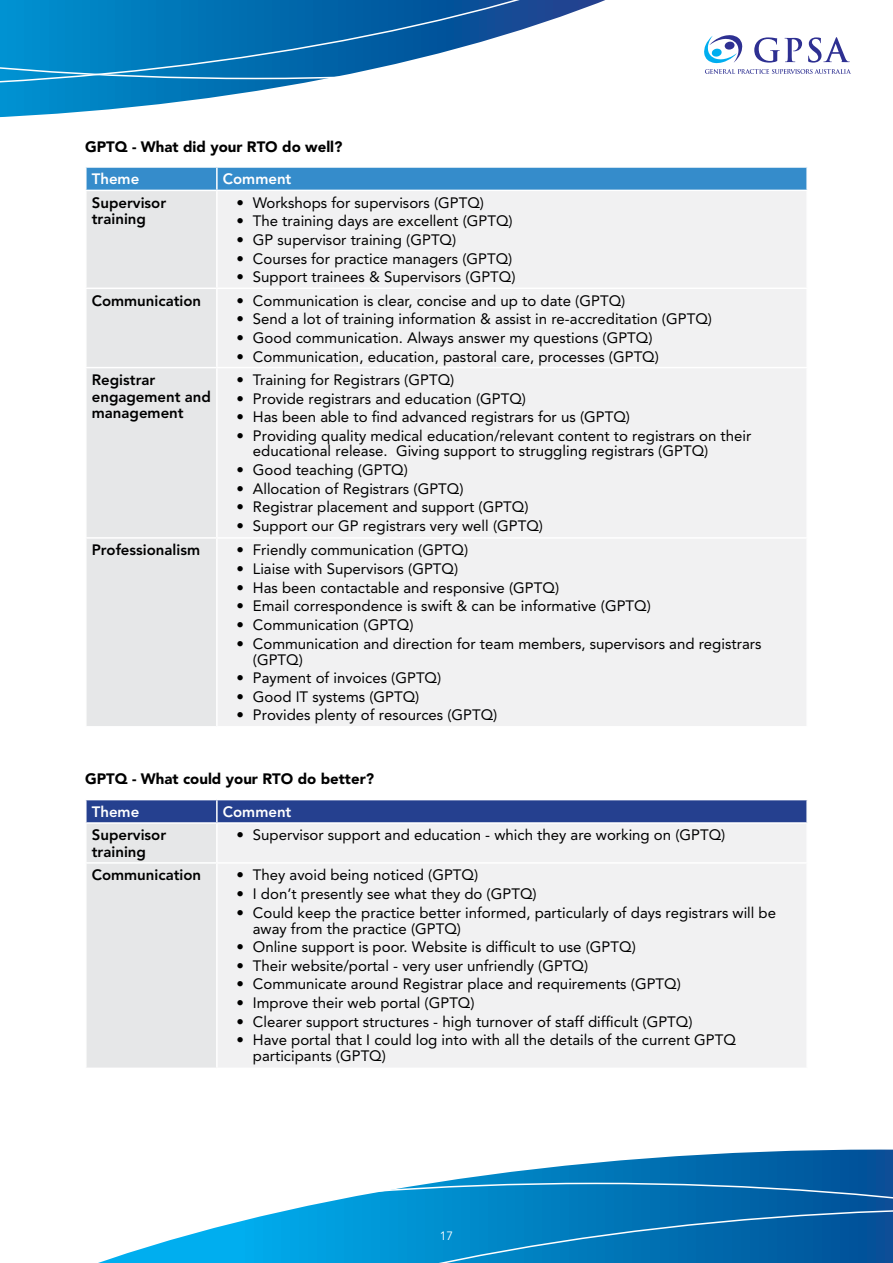
<style>
.page{position:relative;width:893px;height:1263px;background:#fff}
.page>*{position:absolute;margin:0;border:0;box-sizing:border-box;transform-origin:0 0}
.t1{font:15px/16px "Avenir";color:#000}
.t2{font:800 15px/16.5px "Avenir";color:#000}
.t3{font:900 15px "Avenir LT Std";color:#000}
.t4{font:800 15px "Avenir";color:#fff}
.t5{font:12px "Avenir";color:#fff}
</style>
<div class="page">
<svg style="left:433px;top:1149px;width:460px;height:34px"></svg>
<svg style="left:298px;top:1183px;width:595px;height:25px;background:#288ac2"></svg>
<svg style="left:98px;top:1208px;width:795px;height:55px;background:#2291ca"></svg>
<svg style="left:0;top:88px;width:273px;height:30px"></svg>
<svg style="left:0;top:0;width:803px;height:88px"></svg>
<svg style="left:704px;top:35px;width:38px;height:28px"></svg>
<svg style="left:705px;top:69px;width:146px;height:5px"></svg>
<svg style="left:754px;top:37px;width:48px;height:26px"></svg>
<svg style="left:808px;top:37px;width:42px;height:26px"></svg>
<div style="left:87px;top:168px;width:719px;height:22px;background:#358ccb"></div>
<div style="left:87px;top:191px;width:129px;height:535px;background:#e6e7e8"></div>
<div style="left:218px;top:191px;width:588px;height:535px;background:#f1f1f2"></div>
<hr style="left:216px;top:168px;width:2px;height:22px;background:#fff">
<hr style="left:85px;top:288px;width:132px;height:1px;background:#fff">
<hr style="left:217px;top:288px;width:591px;height:1px;background:#fff">
<hr style="left:85px;top:367px;width:132px;height:1px;background:#fff">
<hr style="left:217px;top:367px;width:591px;height:1px;background:#fff">
<hr style="left:85px;top:537px;width:132px;height:2px;background:#fff">
<hr style="left:217px;top:537px;width:591px;height:2px;background:#fff">
<svg style="left:87px;top:800px;width:719px;height:267px;background:#a6afca"></svg>
<div style="left:218px;top:824px;width:588px;height:243px;background:#f1f1f2"></div>
<hr style="left:216px;top:800px;width:2px;height:22px;background:#fff">
<hr style="left:85px;top:822px;width:132px;height:2px;background:#fff">
<hr style="left:217px;top:822px;width:591px;height:2px;background:#fff">
<hr style="left:216px;top:824px;width:2px;height:38px;background:#fff">
<hr style="left:85px;top:862px;width:132px;height:2px;background:#fff">
<hr style="left:217px;top:862px;width:591px;height:2px;background:#fff">
<hr style="left:216px;top:864px;width:2px;height:203px;background:#fff">
<p class="t3" style="left:85px;top:137px;width:259px">GPTQ - What did your RTO do well?</p>
<p class="t4" style="left:92px;top:170px;width:49px">Theme</p>
<p class="t4" style="left:223px;top:170px;width:70px">Comment</p>
<p class="t2" style="left:92px;top:194px;width:76px">Supervisor training</p>
<p class="t1" style="left:236px;top:195px;width:249px">• Workshops for supervisors (GPTQ)</p>
<p class="t1" style="left:236px;top:213px;width:278px">• The training days are excellent (GPTQ)</p>
<p class="t1" style="left:236px;top:232px;width:221px">• GP supervisor training (GPTQ)</p>
<p class="t1" style="left:236px;top:250px;width:278px">• Courses for practice managers (GPTQ)</p>
<p class="t1" style="left:236px;top:269px;width:281px">• Support trainees &amp; Supervisors (GPTQ)</p>
<p class="t2" style="left:92px;top:292px;width:111px">Communication</p>
<p class="t1" style="left:236px;top:293px;width:390px">• Communication is clear, concise and up to date (GPTQ)</p>
<p class="t1" style="left:236px;top:311px;width:477px">• Send a lot of training information &amp; assist in re-accreditation (GPTQ)</p>
<p class="t1" style="left:236px;top:330px;width:418px">• Good communication. Always answer my questions (GPTQ)</p>
<p class="t1" style="left:236px;top:348px;width:424px">• Communication, education, pastoral care, processes (GPTQ)</p>
<p class="t2" style="left:92px;top:371px;width:121px">Registrar engagement and management</p>
<p class="t1" style="left:236px;top:372px;width:219px">• Training for Registrars (GPTQ)</p>
<p class="t1" style="left:236px;top:390px;width:291px">• Provide registrars and education (GPTQ)</p>
<p class="t1" style="left:236px;top:409px;width:395px">• Has been able to find advanced registrars for us (GPTQ)</p>
<p class="t1" style="left:253px;top:428px;width:500px;line-height:15.5px;text-indent:-16px">• Providing quality medical education/relevant content to registrars on their educational release. Giving support to struggling registrars (GPTQ)</p>
<p class="t1" style="left:236px;top:462px;width:173px">• Good teaching (GPTQ)</p>
<p class="t1" style="left:236px;top:480px;width:229px">• Allocation of Registrars (GPTQ)</p>
<p class="t1" style="left:236px;top:499px;width:294px">• Registrar placement and support (GPTQ)</p>
<p class="t1" style="left:236px;top:518px;width:308px">• Support our GP registrars very well (GPTQ)</p>
<p class="t2" style="left:92px;top:542px;width:110px">Professionalism</p>
<p class="t1" style="left:236px;top:542px;width:233px">• Friendly communication (GPTQ)</p>
<p class="t1" style="left:236px;top:561px;width:223px">• Liaise with Supervisors (GPTQ)</p>
<p class="t1" style="left:236px;top:579px;width:324px">• Has been contactable and responsive (GPTQ)</p>
<p class="t1" style="left:236px;top:598px;width:416px">• Email correspondence is swift &amp; can be informative (GPTQ)</p>
<p class="t1" style="left:236px;top:617px;width:179px">• Communication (GPTQ)</p>
<p class="t1" style="left:253px;top:635px;width:510px;text-indent:-16px">• Communication and direction for team members, supervisors and registrars (GPTQ)</p>
<p class="t1" style="left:236px;top:670px;width:206px">• Payment of invoices (GPTQ)</p>
<p class="t1" style="left:236px;top:689px;width:185px">• Good IT systems (GPTQ)</p>
<p class="t1" style="left:236px;top:707px;width:263px">• Provides plenty of resources (GPTQ)</p>
<p class="t3" style="left:85px;top:770px;width:291px">GPTQ - What could your RTO do better?</p>
<p class="t4" style="left:92px;top:803px;width:49px">Theme</p>
<p class="t4" style="left:223px;top:803px;width:70px">Comment</p>
<p class="t2" style="left:92px;top:827px;width:76px">Supervisor training</p>
<p class="t1" style="left:236px;top:827px;width:491px">• Supervisor support and education - which they are working on (GPTQ)</p>
<p class="t2" style="left:92px;top:867px;width:111px">Communication</p>
<p class="t1" style="left:236px;top:867px;width:243px">• They avoid being noticed (GPTQ)</p>
<p class="t1" style="left:236px;top:886px;width:302px">• I don’t presently see what they do (GPTQ)</p>
<p class="t1" style="left:253px;top:904px;width:525px;text-indent:-16px">• Could keep the practice better informed, particularly of days registrars will be away from the practice (GPTQ)</p>
<p class="t1" style="left:236px;top:939px;width:401px">• Online support is poor. Website is difficult to use (GPTQ)</p>
<p class="t1" style="left:236px;top:958px;width:353px">• Their website/portal - very user unfriendly (GPTQ)</p>
<p class="t1" style="left:236px;top:976px;width:446px">• Communicate around Registrar place and requirements (GPTQ)</p>
<p class="t1" style="left:236px;top:995px;width:240px">• Improve their web portal (GPTQ)</p>
<p class="t1" style="left:236px;top:1013px;width:458px">• Clearer support structures - high turnover of staff difficult (GPTQ)</p>
<p class="t1" style="left:253px;top:1032px;width:485px;text-indent:-16px">• Have portal that I could log into with all the details of the current GPTQ participants (GPTQ)</p>
<p class="t5" style="left:440px;top:1228px;width:15px">17</p>
</div>
